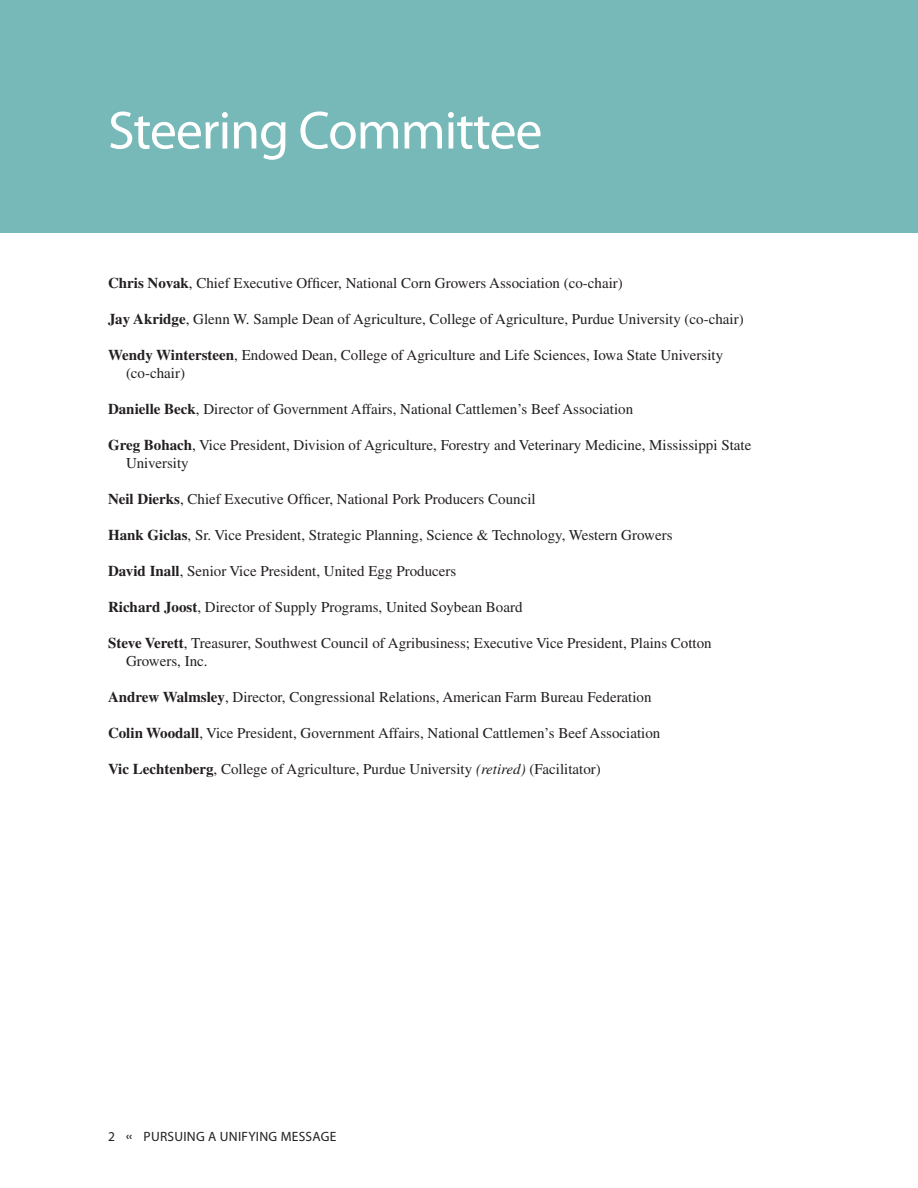
<style>
.page{position:relative;width:918px;height:1188px;background:#fff}
.page>*{position:absolute;margin:0;border:0;box-sizing:border-box;transform-origin:0 0}
.t1{font:54px "Myriad Pro";letter-spacing:-.02em;color:#fff}
.Body_copy{font:15px/18px "Times";color:#231f20}
.t2{font:13.5px "Myriad Pro";letter-spacing:.02em;color:#231f20}
.s1{font-weight:700}
.s2{font-style:italic}
</style>
<div class="page">
<div style="left:0;top:0;width:918px;height:232px;background:#77b9b8"></div>
<p class="t1" style="left:108px;top:97px;width:436px">Steering Committee</p>
<p class="Body_copy" style="left:108px;top:274px;width:516px"><span class="s1">Chris Novak</span>, Chief Executive Officer, National Corn Growers Association (co-chair)</p>
<p class="Body_copy" style="left:108px;top:310px;width:637px"><span class="s1">Jay Akridge</span>, Glenn W. Sample Dean of Agriculture, College of Agriculture, Purdue University (co-chair)</p>
<p class="Body_copy" style="left:126px;top:346px;width:599px;text-indent:-18px"><span class="s1">Wendy Wintersteen</span>, Endowed Dean, College of Agriculture and Life Sciences, Iowa State University (co-chair)</p>
<p class="Body_copy" style="left:108px;top:400px;width:527px"><span class="s1">Danielle Beck</span>, Director of Government Affairs, National Cattlemen’s Beef Association</p>
<p class="Body_copy" style="left:126px;top:436px;width:627px;text-indent:-18px"><span class="s1">Greg Bohach</span>, Vice President, Division of Agriculture, Forestry and Veterinary Medicine, Mississippi State<br>University</p>
<p class="Body_copy" style="left:108px;top:490px;width:429px"><span class="s1">Neil Dierks</span>, Chief Executive Officer, National Pork Producers Council</p>
<p class="Body_copy" style="left:108px;top:526px;width:566px"><span class="s1">Hank Giclas</span>, Sr. Vice President, Strategic Planning, Science &amp; Technology, Western Growers</p>
<p class="Body_copy" style="left:108px;top:562px;width:350px"><span class="s1">David Inall</span>, Senior Vice President, United Egg Producers</p>
<p class="Body_copy" style="left:108px;top:598px;width:416px"><span class="s1">Richard Joost</span>, Director of Supply Programs, United Soybean Board</p>
<p class="Body_copy" style="left:108px;top:634px;width:605px"><span class="s1">Steve Verett</span>, Treasurer, Southwest Council of Agribusiness; Executive Vice President, Plains Cotton</p>
<p class="Body_copy" style="left:126px;top:652px;width:83px">Growers, Inc.</p>
<p class="Body_copy" style="left:108px;top:688px;width:545px"><span class="s1">Andrew Walmsley</span>, Director, Congressional Relations, American Farm Bureau Federation</p>
<p class="Body_copy" style="left:108px;top:724px;width:554px"><span class="s1">Colin Woodall</span>, Vice President, Government Affairs, National Cattlemen’s Beef Association</p>
<p class="Body_copy" style="left:108px;top:760px;width:494px"><span class="s1">Vic Lechtenberg</span>, College of Agriculture, Purdue University <span class="s2">(retired)</span> (Facilitator)</p>
<p class="t2" style="left:108px;top:1128px;width:8px">2</p>
<p class="t2" style="left:144px;top:1128px;width:194px">PURSUING A UNIFYING MESSAGE</p>
</div>
